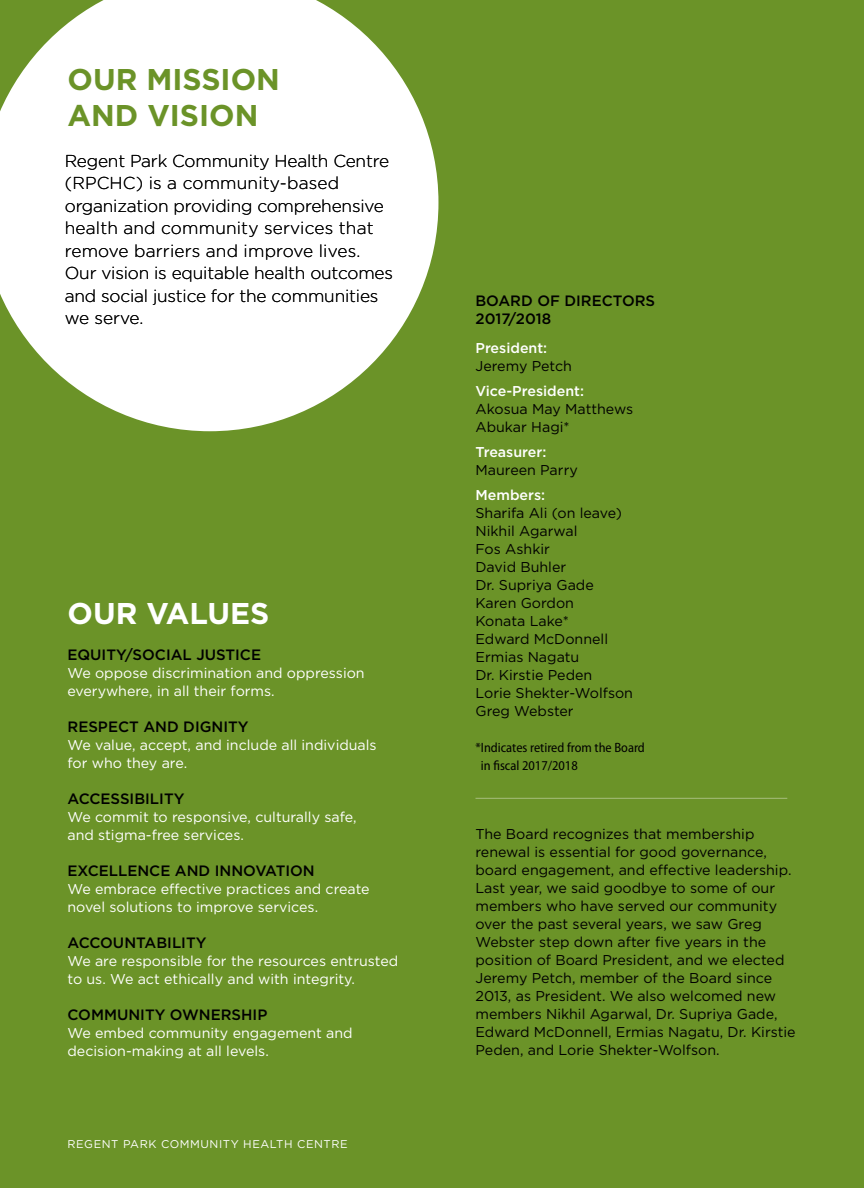
<style>
.page{position:relative;width:864px;height:1188px;background:#6b9328}
.page>*{position:absolute;margin:0;border:0;box-sizing:border-box;transform-origin:0 0}
.t1{font:700 30px/36px "Gotham";color:#6b9328}
.t2{font:700 30px "Gotham";color:#fff}
.t3{font:300 17.25px/22.5px "Gotham";letter-spacing:-.01em;color:#000}
.t4{font:500 15px/18px "Gotham";color:#000}
.t5{font:14.25px/18px "Gotham";color:#000}
.t6{font:14.25px/18px "Gotham";color:#fff}
.t7{font:500 14.25px "Gotham";color:#fff}
.t8{font:semi-condensed 13.5px/18px "Myriad Pro";color:#000}
.t9{font:11.25px "Gotham";letter-spacing:.05em;color:#fff}
.s1{font-weight:700;font-size:14.25px;color:#000}
</style>
<div class="page">
<svg style="left:0;top:0;width:438px;height:431px;fill:#fff"></svg>
<hr style="left:476px;top:798px;width:311px;height:1px;background:#a7be7e">
<h1 class="t1" style="left:68px;top:61px;width:214px">OUR MISSION<br>AND VISION</h1>
<p class="t3" style="left:65px;top:149px;width:330px">Regent Park Community Health Centre (RPCHC) is a community-based organization providing comprehensive health and community services that remove barriers and improve lives.<br>Our vision is equitable health outcomes and social justice for the communities we serve.</p>
<h1 class="t2" style="left:68px;top:594px;width:204px">OUR VALUES</h1>
<p class="t4" style="left:68px;top:646px;width:195px">EQUITY/SOCIAL JUSTICE</p>
<p class="t6" style="left:68px;top:664px;width:299px">We oppose discrimination and oppression everywhere, in all their forms.</p>
<p class="t4" style="left:68px;top:718px;width:183px">RESPECT AND DIGNITY</p>
<p class="t6" style="left:68px;top:736px;width:311px">We value, accept, and include all individuals for who they are.</p>
<p class="t4" style="left:68px;top:790px;width:118px">ACCESSIBILITY</p>
<p class="t6" style="left:68px;top:808px;width:291px">We commit to responsive, culturally safe, and stigma-free services.</p>
<p class="t4" style="left:68px;top:862px;width:249px">EXCELLENCE AND INNOVATION</p>
<p class="t6" style="left:68px;top:880px;width:304px">We embrace effective practices and create novel solutions to improve services.</p>
<p class="t4" style="left:68px;top:934px;width:141px">ACCOUNTABILITY</p>
<p class="t6" style="left:68px;top:952px;width:332px">We are responsible for the resources entrusted to us. We act ethically and with integrity.</p>
<p class="t4" style="left:68px;top:1006px;width:201px">COMMUNITY OWNERSHIP</p>
<p class="t6" style="left:68px;top:1024px;width:287px">We embed community engagement and decision-making at all levels.</p>
<p class="t9" style="left:68px;top:1136px;width:282px"><span class="s1">4</span>REGENT PARK COMMUNITY HEALTH CENTRE</p>
<p class="t4" style="left:476px;top:292px;width:181px">BOARD OF DIRECTORS<br>2017/2018</p>
<p class="t7" style="left:476px;top:339px;width:73px">President:</p>
<p class="t5" style="left:476px;top:357px;width:98px">Jeremy Petch</p>
<p class="t7" style="left:476px;top:382px;width:110px">Vice-President:</p>
<p class="t5" style="left:476px;top:400px;width:159px">Akosua May Matthews<br>Abukar Hagi*</p>
<p class="t7" style="left:476px;top:443px;width:72px">Treasurer:</p>
<p class="t5" style="left:476px;top:461px;width:104px">Maureen Parry</p>
<p class="t7" style="left:476px;top:485px;width:71px">Members:</p>
<p class="t5" style="left:476px;top:503px;width:159px">Sharifa Ali (on leave)<br>Nikhil Agarwal<br>Fos Ashkir<br>David Buhler<br>Dr. Supriya Gade<br>Karen Gordon<br>Konata Lake*<br>Edward McDonnell<br>Ermias Nagatu<br>Dr. Kirstie Peden<br>Lorie Shekter-Wolfson<br>Greg Webster</p>
<p class="t8" style="left:481px;top:738px;width:166px;text-indent:-5px">*Indicates retired from the Board in fiscal 2017/2018</p>
<p class="t5" style="left:476px;top:824px;width:322px">The Board recognizes that membership renewal is essential for good governance, board engagement, and effective leadership.<br>Last year, we said goodbye to some of our members who have served our community over the past several years, we saw Greg Webster step down after five years in the position of Board President, and we elected Jeremy Petch, member of the Board since 2013, as President. We also welcomed new members Nikhil Agarwal, Dr. Supriya Gade, Edward McDonnell, Ermias Nagatu, Dr. Kirstie Peden, and Lorie Shekter-Wolfson.</p>
</div>
